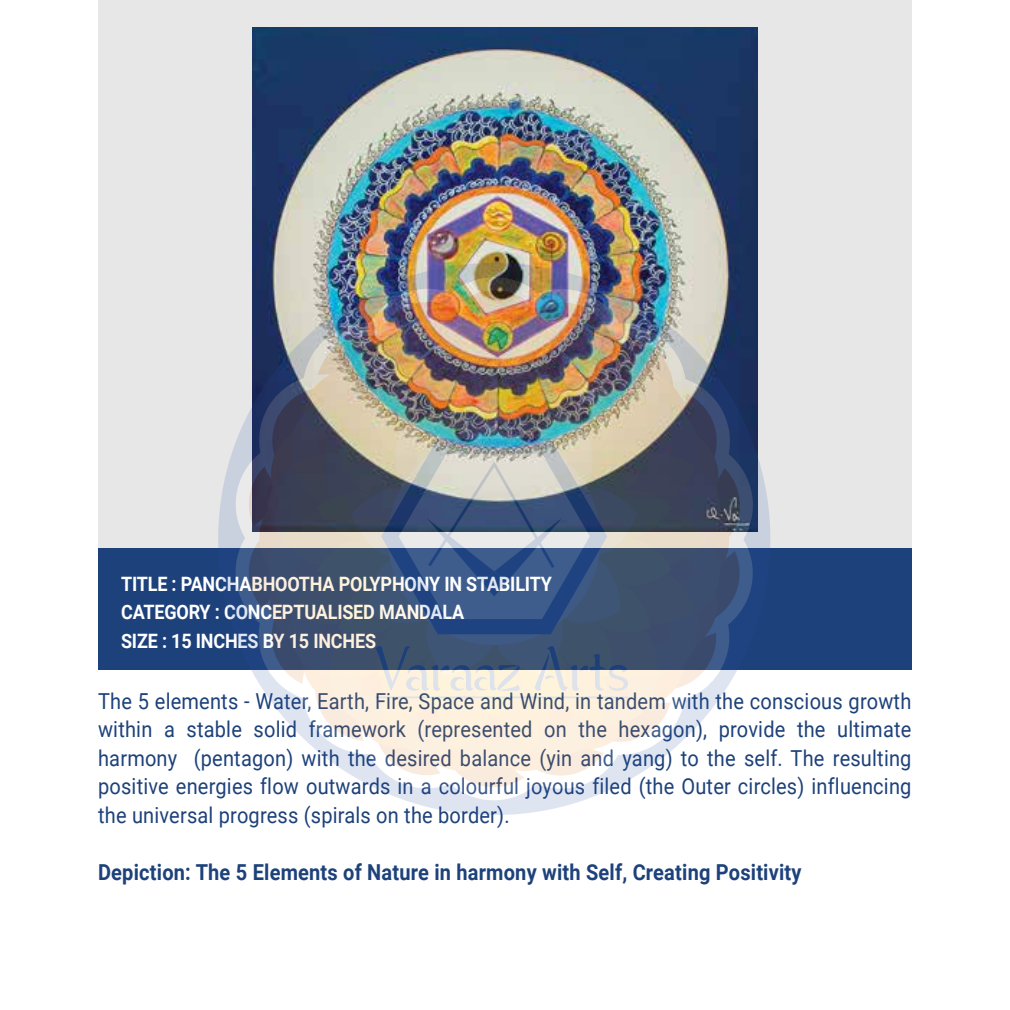
<style>
.page{position:relative;width:1010px;height:1010px;background:#fff}
.page>*{position:absolute;margin:0;border:0;box-sizing:border-box;transform-origin:0 0}
.t1{font:22px/28.6px "Roboto";letter-spacing:.01em;color:#1d417a;text-align:justify;scale:.91 1}
.t2{font:700 22px "Roboto";letter-spacing:.01em;color:#1d417a;scale:.91 1}
.t3{font:700 19.8px/28.6px "Roboto";letter-spacing:-.01em;color:#fff;scale:.91 1}
.t4{font:18.6px "Caviar Dreams";color:#1d407a;scale:1.12 1}
</style>
<div class="page">
<div style="left:98px;top:0;width:813px;height:548px;background:#e7e7e8"></div>
<div style="left:98px;top:548px;width:814px;height:122px;background:#1d417a"></div>
<img style="left:253px;top:28px;width:504px;height:239px">
<img style="left:230px;top:267px;width:528px;height:543px">
<p class="t3" style="left:121px;top:569px;width:475px">TITLE : PANCHABHOOTHA POLYPHONY IN STABILITY<br>CATEGORY : CONCEPTUALISED MANDALA<br>SIZE : 15 INCHES BY 15 INCHES</p>
<p class="t1" style="left:98px;top:686px;width:895px">The 5 elements - Water, Earth, Fire, Space and Wind, in tandem with the conscious growth within a stable solid framework (represented on the hexagon), provide the ultimate harmony (pentagon) with the desired balance (yin and yang) to the self. The resulting positive energies flow outwards in a colourful joyous filed (the Outer circles) influencing the universal progress (spirals on the border).</p>
<p class="t2" style="left:98px;top:857px;width:775px">Depiction: The 5 Elements of Nature in harmony with Self, Creating Positivity</p>
<p class="t4" style="left:373px;top:702px;width:229px">EXPERIENCE YOUR MANDALA</p>
</div>
